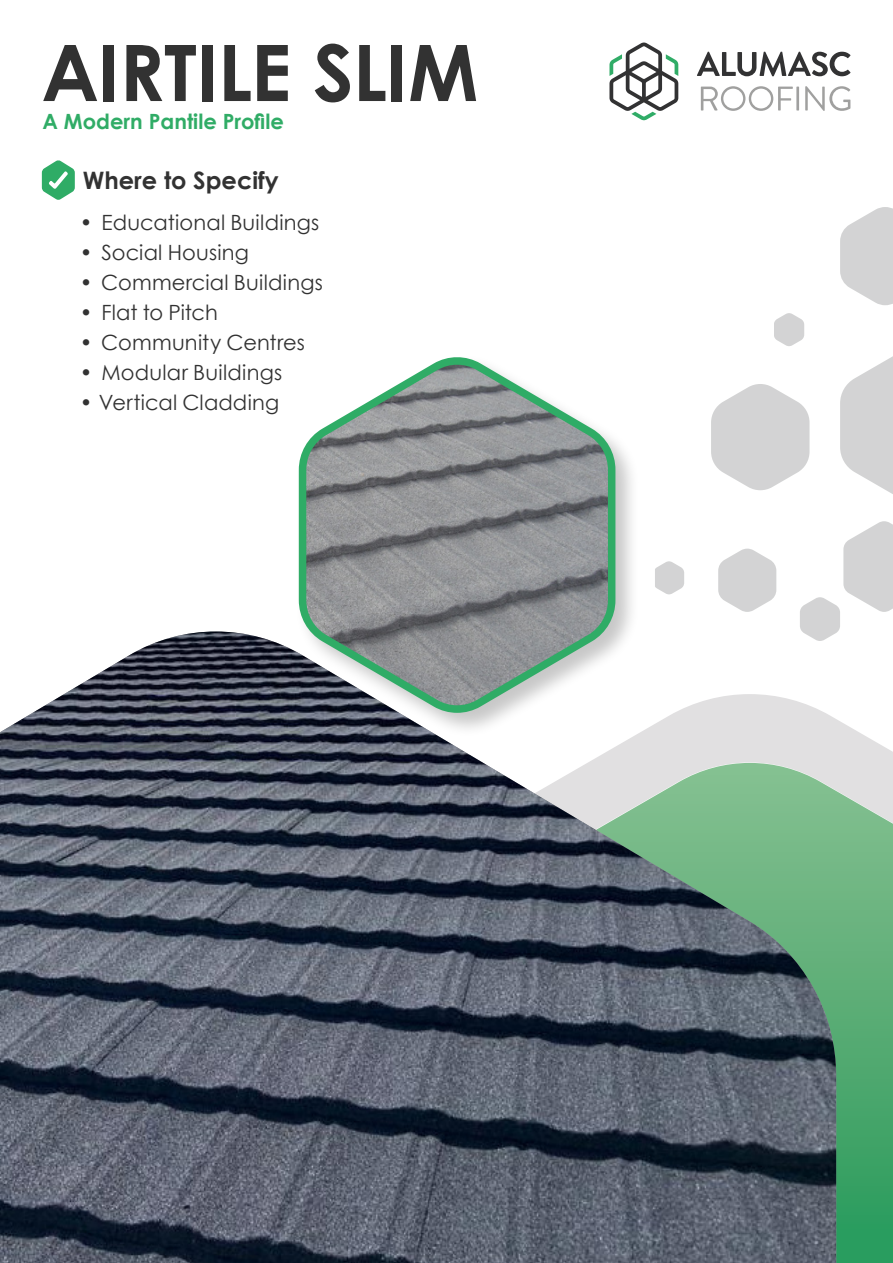
<style>
.page{position:relative;width:893px;height:1263px;background:#fff}
.page>*{position:absolute;margin:0;border:0;box-sizing:border-box;transform-origin:0 0}
.t1{font:700 78px "Century Gothic";letter-spacing:-.01em;color:#323232}
.t2{font:700 24px "Century Gothic";color:#323232}
.t3{font:21px "Century Gothic";letter-spacing:.01em;color:#323232}
.t4{font:700 21px "Century Gothic";color:#30ac66}
</style>
<div class="page">
<svg style="left:711px;top:384px;width:98px;height:106px"></svg>
<svg style="left:840px;top:356px;width:53px;height:138px"></svg>
<svg style="left:840px;top:207px;width:53px;height:98px;fill:#d3d3d4"></svg>
<svg style="left:718px;top:549px;width:58px;height:63px"></svg>
<svg style="left:800px;top:521px;width:93px;height:112px"></svg>
<svg style="left:655px;top:561px;width:29px;height:33px"></svg>
<svg style="left:774px;top:313px;width:30px;height:33px"></svg>
<svg style="left:836px;top:763px;width:57px;height:500px;background:#60af7d"></svg>
<img style="left:0;top:631px;width:836px;height:632px">
<svg style="left:697px;top:52px;width:153px;height:24px"></svg>
<svg style="left:701px;top:86px;width:92px;height:25px"></svg>
<hr style="left:796px;top:87px;width:3px;height:24px;background:#a0a09f">
<svg style="left:805px;top:86px;width:45px;height:25px"></svg>
<svg style="left:609px;top:43px;width:69px;height:77px"></svg>
<svg style="left:42px;top:160px;width:33px;height:40px"></svg>
<div style="left:295px;top:354px;width:345px;height:383px;background:#000;opacity:.22"></div>
<svg style="left:295px;top:354px;width:324px;height:363px"></svg>
<h1 class="t1" style="left:41px;top:14px;width:438px">AIRTILE SLIM</h1>
<p class="t4" style="left:43px;top:105px;width:243px">A Modern Pantile Profile</p>
<p class="t2" style="left:83px;top:162px;width:197px">Where to Specify</p>
<p class="t3" style="left:80px;top:208px;width:241px">• Educational Buildings</p>
<p class="t3" style="left:80px;top:238px;width:171px">• Social Housing</p>
<p class="t3" style="left:80px;top:268px;width:245px">• Commercial Buildings</p>
<p class="t3" style="left:80px;top:298px;width:140px">• Flat to Pitch</p>
<p class="t3" style="left:80px;top:328px;width:227px">• Community Centres</p>
<p class="t3" style="left:80px;top:358px;width:204px">• Modular Buildings</p>
<p class="t3" style="left:80px;top:388px;width:201px">• Vertical Cladding</p>
</div>
